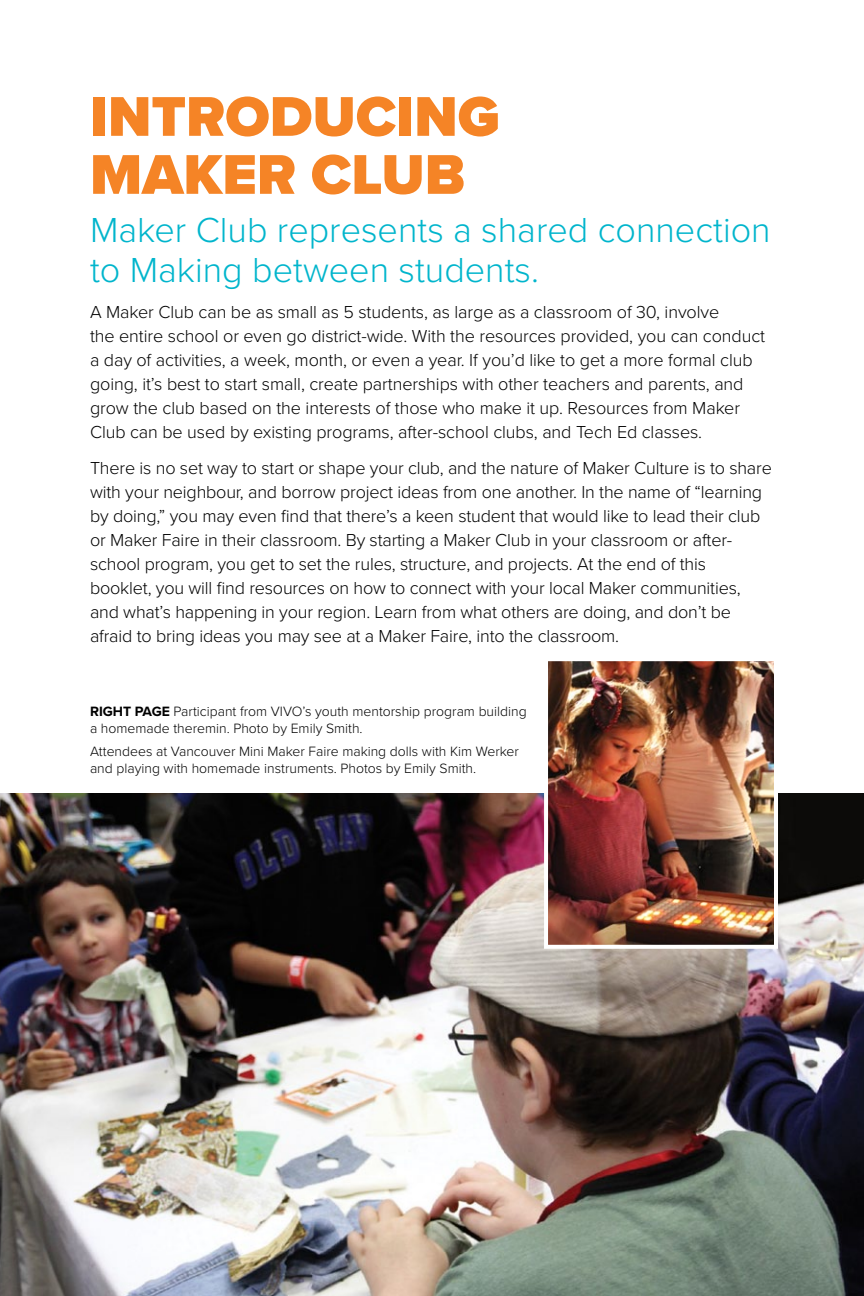
<style>
.page{position:relative;width:864px;height:1296px;background:#fff}
.page>*{position:absolute;margin:0;border:0;box-sizing:border-box;transform-origin:0 0}
.t1{font:900 58px/58px "Proxima Nova";color:#f58426}
.t2{font:300 36px/40px "Proxima Nova";color:#00b5cc}
.t3{font:300 18px/24px "Proxima Nova";letter-spacing:-.01em;color:#000}
.t4{font:300 14px/17px "Proxima Nova";color:#000}
.s1{font-weight:700}
</style>
<div class="page">
<img style="left:0;top:793px;width:864px;height:503px">
<img style="left:549px;top:662px;width:224px;height:282px">
<div style="left:544px;top:657px;width:234px;height:292px;border:4px solid #fff"></div>
<h1 class="t1" style="left:90px;top:87px;width:411px">INTRODUCING<br>MAKER CLUB</h1>
<h2 class="t2" style="left:90px;top:208px;width:682px">Maker Club represents a shared connection to Making between students.</h2>
<p class="t3" style="left:90px;top:299px;width:677px">A Maker Club can be as small as 5 students, as large as a classroom of 30, involve<br>the entire school or even go district-wide. With the resources provided, you can conduct a day of activities, a week, month, or even a year. If you’d like to get a more formal club going, it’s best to start small, create partnerships with other teachers and parents, and grow the club based on the interests of those who make it up. Resources from Maker Club can be used by existing programs, after-school clubs, and Tech Ed classes.</p>
<p class="t3" style="left:90px;top:455px;width:683px">There is no set way to start or shape your club, and the nature of Maker Culture is to share with your neighbour, and borrow project ideas from one another. In the name of “learning by doing,” you may even find that there’s a keen student that would like to lead their club or Maker Faire in their classroom. By starting a Maker Club in your classroom or after&shy;school program, you get to set the rules, structure, and projects. At the end of this booklet, you will find resources on how to connect with your local Maker communities, and what’s happening in your region. Learn from what others are doing, and don’t be afraid to bring ideas you may see at a Maker Faire, into the classroom.</p>
<p class="t4" style="left:90px;top:702px;width:438px"><span class="s1">RIGHT PAGE</span> Participant from VIVO’s youth mentorship program building a homemade theremin. Photo by Emily Smith.</p>
<p class="t4" style="left:90px;top:742px;width:431px">Attendees at Vancouver Mini Maker Faire making dolls with Kim Werker and playing with homemade instruments. Photos by Emily Smith.</p>
</div>
